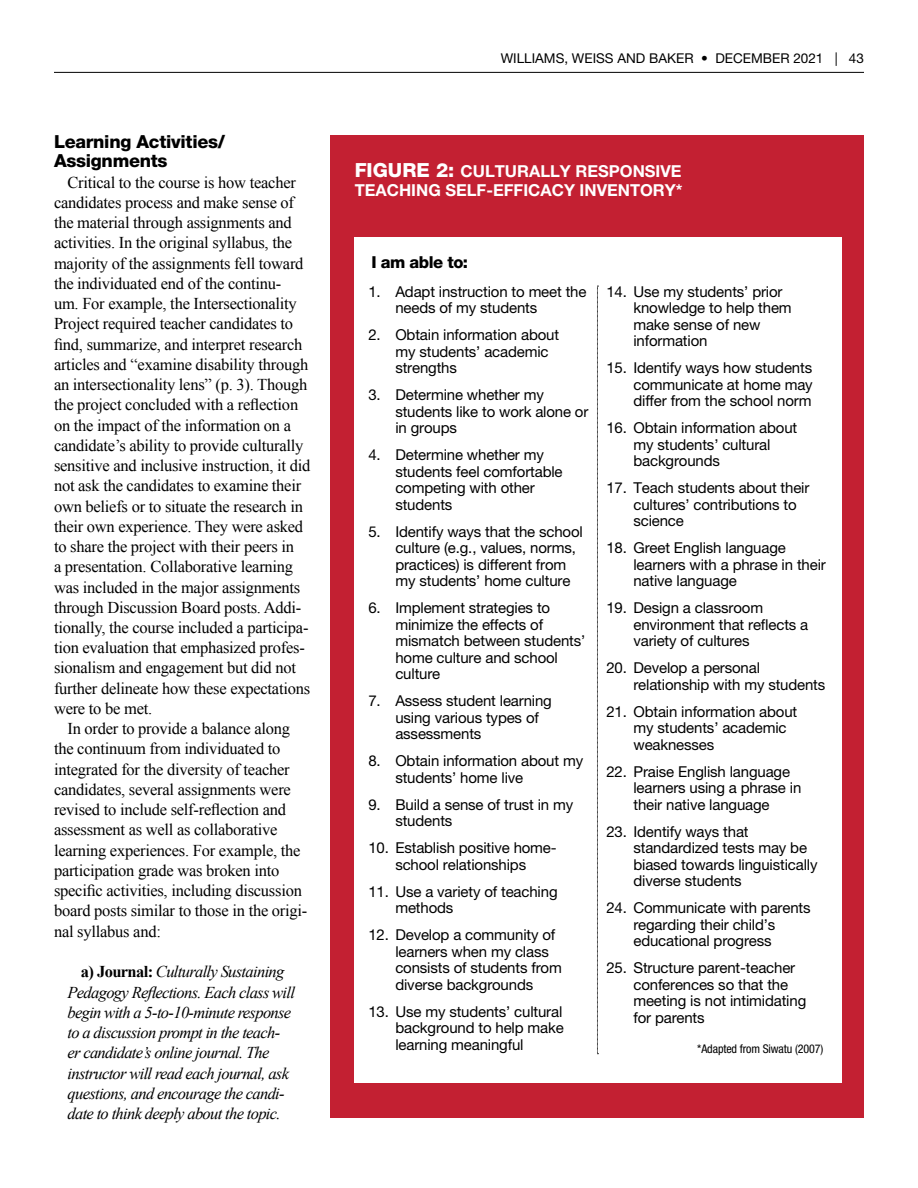
<style>
.page{position:relative;width:918px;height:1188px;background:#fff}
.page>*{position:absolute;margin:0;border:0;box-sizing:border-box;transform-origin:0 0}
.t1{font:800 18px/19.5px "Helvetica Neue LT Pro";letter-spacing:-.015em;color:#000}
.t2{font:16.5px/20.2px "Times New Roman";letter-spacing:-.015em;color:#000}
.t3{font:italic 16.5px/20.2px "Times New Roman";letter-spacing:-.04em;color:#000}
.t4{font:700 16.5px/19.5px "Helvetica Neue LT Pro";color:#fff}
.t5{font:800 16.5px "Helvetica Neue LT Pro";letter-spacing:-.03em;color:#000}
.t6{font:15px/16.5px "Helvetica Neue LT Pro";letter-spacing:-.01em;color:#000}
.t7{font:13.5px "Helvetica Neue LT Pro";color:#000}
.t8{font:condensed 12px "Helvetica Neue LT Pro";letter-spacing:-.01em;color:#000}
.s1{font-weight:700;font-style:normal}
.s2{font-weight:800;font-size:19.5px}
</style>
<div class="page">
<hr style="left:54px;top:72px;width:810px;height:1px;background:#000">
<div style="left:330px;top:135px;width:534px;height:983px;background:#c32032"></div>
<div style="left:355px;top:237px;width:487px;height:846px;background:#fff"></div>
<svg style="left:597px;top:286px;width:1px;height:768px"></svg>
<p class="t1" style="left:54px;top:132px;width:173px">Learning Activities/<br>Assignments</p>
<p class="t2" style="left:54px;top:172px;width:258px;text-indent:13px">Critical to the course is how teacher candidates process and make sense of the material through assignments and activities. In the original syllabus, the majority of the assignments fell toward the individuated end of the continu-<br>um. For example, the Intersectionality Project required teacher candidates to find, summarize, and interpret research articles and “examine disability through an intersectionality lens” (p. 3). Though the project concluded with a reflection on the impact of the information on a candidate’s ability to provide culturally sensitive and inclusive instruction, it did not ask the candidates to examine their own beliefs or to situate the research in their own experience. They were asked to share the project with their peers in<br>a presentation. Collaborative learning was included in the major assignments through Discussion Board posts. Addi&shy;tionally, the course included a participa&shy;tion evaluation that emphasized profes&shy;sionalism and engagement but did not further delineate how these expectations were to be met.</p>
<p class="t2" style="left:54px;top:718px;width:255px;text-indent:13px">In order to provide a balance along the continuum from individuated to integrated for the diversity of teacher candidates, several assignments were revised to include self-reflection and assessment as well as collaborative learning experiences. For example, the participation grade was broken into specific activities, including discussion board posts similar to those in the origi&shy;nal syllabus and:</p>
<p class="t3" style="left:68px;top:961px;width:229px;text-indent:13px"><span class="s1">a) Journal:</span> Culturally Sustaining Pedagogy Reflections. Each class will begin with a 5-to-10-minute response to a discussion prompt in the teach&shy;er candidate’s online journal. The instructor will read each journal, ask questions, and encourage the candi&shy;date to think deeply about the topic.</p>
<p class="t7" style="left:501px;top:51px;width:365px">WILLIAMS, WEISS AND BAKER • DECEMBER 2021 | 43</p>
<p class="t4" style="left:355px;top:161px;width:329px"><span class="s2">FIGURE 2:</span> CULTURALLY RESPONSIVE<br>TEACHING SELF-EFFICACY INVENTORY*</p>
<p class="t5" style="left:371px;top:252px;width:98px">I am able to:</p>
<p class="t6" style="left:395px;top:283px;width:193px;text-indent:-27px">1. Adapt instruction to meet the needs of my students</p>
<p class="t6" style="left:395px;top:326px;width:165px;text-indent:-27px">2. Obtain information about my students’ academic strengths</p>
<p class="t6" style="left:395px;top:386px;width:195px;text-indent:-27px">3. Determine whether my students like to work alone or in groups</p>
<p class="t6" style="left:395px;top:446px;width:169px;text-indent:-27px">4. Determine whether my students feel comfortable competing with other students</p>
<p class="t6" style="left:395px;top:523px;width:189px;text-indent:-27px">5. Identify ways that the school culture (e.g., values, norms, practices) is different from my students’ home culture</p>
<p class="t6" style="left:395px;top:599px;width:191px;text-indent:-27px">6. Implement strategies to minimize the effects of mismatch between students’ home culture and school culture</p>
<p class="t6" style="left:395px;top:692px;width:158px;text-indent:-27px">7. Assess student learning using various types of assessments</p>
<p class="t6" style="left:395px;top:752px;width:189px;text-indent:-27px">8. Obtain information about my students’ home live</p>
<p class="t6" style="left:395px;top:796px;width:179px;text-indent:-27px">9. Build a sense of trust in my students</p>
<p class="t6" style="left:368px;top:839px;width:190px;text-align:center">10. Establish positive home&shy;school relationships</p>
<p class="t6" style="left:395px;top:883px;width:164px;text-indent:-27px">11. Use a variety of teaching methods</p>
<p class="t6" style="left:395px;top:926px;width:168px;text-indent:-27px">12. Develop a community of learners when my class consists of students from diverse backgrounds</p>
<p class="t6" style="left:395px;top:1003px;width:170px;text-align:justify;text-indent:-27px">13. Use my students’ cultural background to help make learning meaningful</p>
<p class="t6" style="left:633px;top:283px;width:160px;text-indent:-27px">14. Use my students’ prior knowledge to help them make sense of new information</p>
<p class="t6" style="left:633px;top:359px;width:181px;text-align:justify;text-indent:-27px">15. Identify ways how students communicate at home may differ from the school norm</p>
<p class="t6" style="left:633px;top:419px;width:165px;text-indent:-27px">16. Obtain information about my students’ cultural backgrounds</p>
<p class="t6" style="left:633px;top:479px;width:178px;text-indent:-27px">17. Teach students about their cultures’ contributions to science</p>
<p class="t6" style="left:633px;top:539px;width:194px;text-indent:-27px">18. Greet English language learners with a phrase in their native language</p>
<p class="t6" style="left:633px;top:599px;width:176px;text-indent:-27px">19. Design a classroom environment that reflects a variety of cultures</p>
<p class="t6" style="left:633px;top:659px;width:193px;text-indent:-27px">20. Develop a personal relationship with my students</p>
<p class="t6" style="left:633px;top:703px;width:165px;text-indent:-27px">21. Obtain information about my students’ academic weaknesses</p>
<p class="t6" style="left:633px;top:763px;width:169px;text-indent:-27px">22. Praise English language learners using a phrase in their native language</p>
<p class="t6" style="left:633px;top:823px;width:186px;text-indent:-27px">23. Identify ways that standardized tests may be biased towards linguistically diverse students</p>
<p class="t6" style="left:633px;top:899px;width:179px;text-indent:-27px">24. Communicate with parents regarding their child’s educational progress</p>
<p class="t6" style="left:633px;top:959px;width:174px;text-indent:-27px">25. Structure parent-teacher conferences so that the meeting is not intimidating for parents</p>
<p class="t8" style="left:697px;top:1042px;width:128px">*Adapted from Siwatu (2007)</p>
</div>
